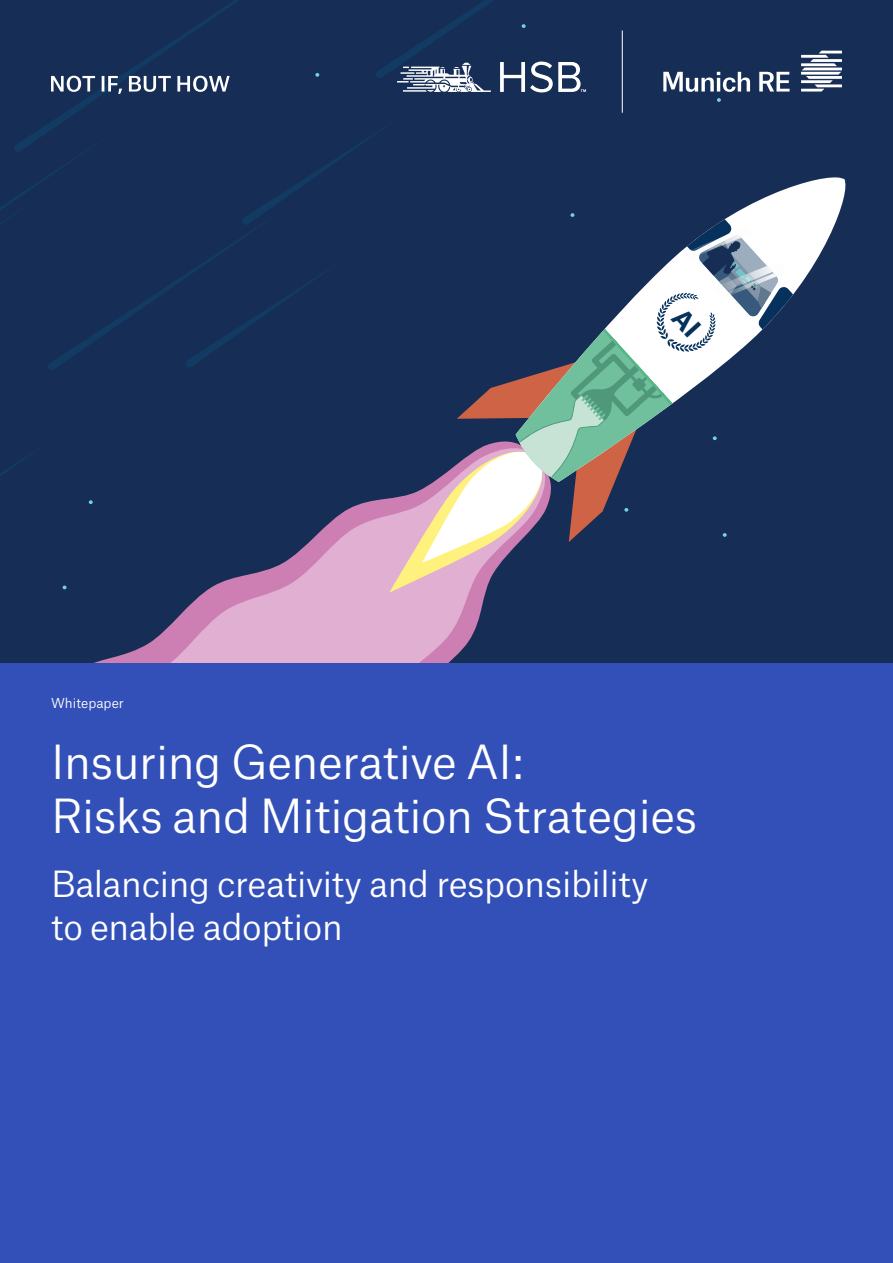
<style>
.page{position:relative;width:893px;height:1263px;background:#fff}
.page>*{position:absolute;margin:0;border:0;box-sizing:border-box;transform-origin:0 0}
.MR_11_pt{font:45px "Munich Re Neue";letter-spacing:-.01em;color:#fff}
.MR_56_pt{font:34.5px/42.5px "Munich Re Neue";letter-spacing:-.01em;color:#fff}
.MR_8_75_pt_regular_space{font:13.2px "Munich Re Neue";color:#fff}
</style>
<div class="page">
<div style="left:0;top:0;width:893px;height:842px;background:#162e55"></div>
<svg style="left:717px;top:98px;width:4px;height:4px"></svg>
<svg style="left:51px;top:0;width:269px;height:118px"></svg>
<svg style="left:94px;top:593px;width:392px;height:70px;fill:#e0afd2"></svg>
<svg style="left:793px;top:177px;width:53px;height:118px;fill:#fff"></svg>
<div style="left:0;top:663px;width:893px;height:600px;background:#3350b8"></div>
<svg style="left:51px;top:76px;width:179px;height:18px"></svg>
<hr style="left:622px;top:31px;width:1px;height:82px;background:#fff">
<svg style="left:376px;top:0;width:466px;height:92px"></svg>
<svg style="left:0;top:118px;width:793px;height:475px"></svg>
<p class="MR_8_75_pt_regular_space" style="left:51px;top:693px;width:74px">Whitepaper</p>
<p class="MR_11_pt" style="left:51px;top:727px;width:474px">Insuring Generative AI:</p>
<p class="MR_11_pt" style="left:51px;top:781px;width:648px">Risks and Mitigation Strategies</p>
<p class="MR_56_pt" style="left:51px;top:859px;width:599px">Balancing creativity and responsibility to enable adoption</p>
</div>
